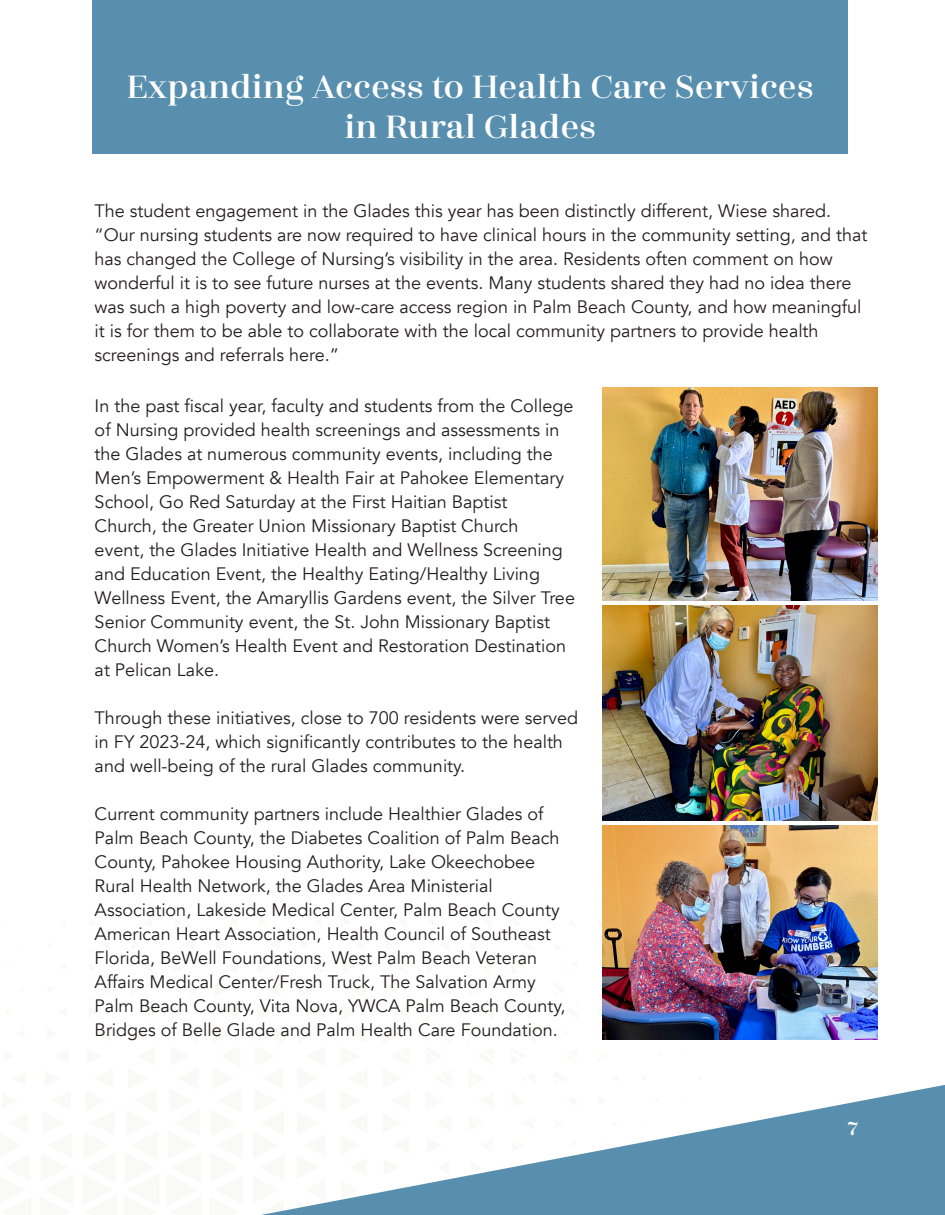
<style>
.page{position:relative;width:945px;height:1215px;background:#fff}
.page>*{position:absolute;margin:0;border:0;box-sizing:border-box;transform-origin:0 0}
.t1{font:600 36px/40.5px "Zahrah";color:#fff;text-align:center}
.t2{font:600 21px "Zahrah";color:#fff}
.List_Paragraph{font:18px/24px "Avenir";color:#231f20}
</style>
<div class="page">
<svg style="left:261px;top:1085px;width:684px;height:130px"></svg>
<div style="left:92px;top:0;width:756px;height:154px;background:#588fae"></div>
<img style="left:602px;top:388px;width:276px;height:213px">
<img style="left:602px;top:606px;width:275px;height:214px">
<img style="left:602px;top:825px;width:276px;height:215px">
<p class="t1" style="left:127px;top:66px;width:688px">Expanding Access to Health Care Services in Rural Glades</p>
<p class="List_Paragraph" style="left:94px;top:199px;width:774px">The student engagement in the Glades this year has been distinctly different, Wiese shared. “Our nursing students are now required to have clinical hours in the community setting, and that has changed the College of Nursing’s visibility in the area. Residents often comment on how wonderful it is to see future nurses at the events. Many students shared they had no idea there was such a high poverty and low-care access region in Palm Beach County, and how meaningful it is for them to be able to collaborate with the local community partners to provide health screenings and referrals here.”</p>
<p class="List_Paragraph" style="left:95px;top:394px;width:482px">In the past fiscal year, faculty and students from the College of Nursing provided health screenings and assessments in the Glades at numerous community events, including the Men’s Empowerment &amp; Health Fair at Pahokee Elementary School, Go Red Saturday at the First Haitian Baptist<br>Church, the Greater Union Missionary Baptist Church<br>event, the Glades Initiative Health and Wellness Screening and Education Event, the Healthy Eating/Healthy Living Wellness Event, the Amaryllis Gardens event, the Silver Tree Senior Community event, the St. John Missionary Baptist Church Women’s Health Event and Restoration Destination at Pelican Lake.</p>
<p class="List_Paragraph" style="left:95px;top:706px;width:485px">Through these initiatives, close to 700 residents were served in FY 2023-24, which significantly contributes to the health and well-being of the rural Glades community.</p>
<p class="List_Paragraph" style="left:95px;top:802px;width:472px">Current community partners include Healthier Glades of Palm Beach County, the Diabetes Coalition of Palm Beach County, Pahokee Housing Authority, Lake Okeechobee Rural Health Network, the Glades Area Ministerial Association, Lakeside Medical Center, Palm Beach County American Heart Association, Health Council of Southeast Florida, BeWell Foundations, West Palm Beach Veteran Affairs Medical Center/Fresh Truck, The Salvation Army Palm Beach County, Vita Nova, YWCA Palm Beach County, Bridges of Belle Glade and Palm Health Care Foundation.</p>
<p class="t2" style="left:848px;top:1117px;width:12px">7</p>
</div>
